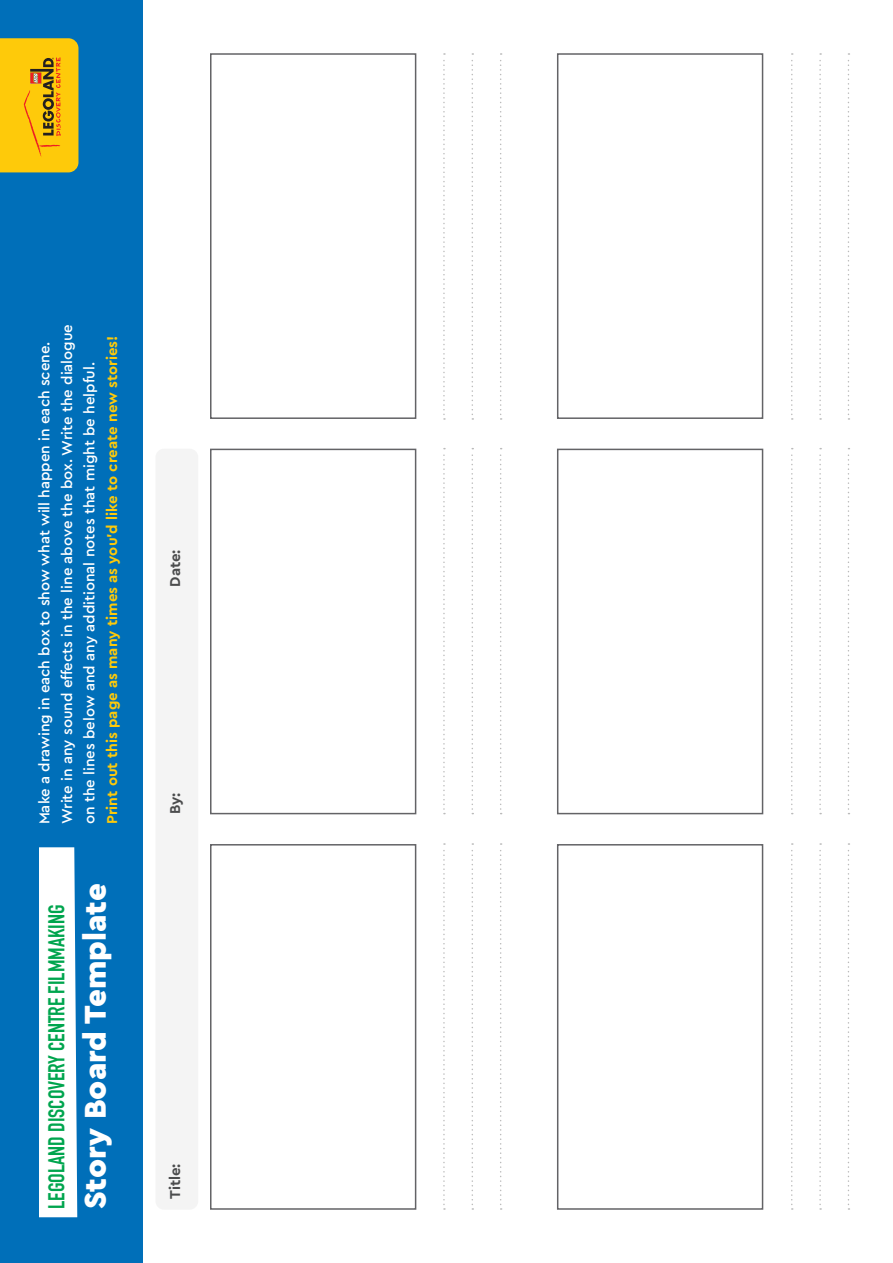
<style>
.page{position:relative;width:893px;height:1263px;background:#fff}
.page>*{position:absolute;margin:0;border:0;box-sizing:border-box;transform-origin:0 0}
.t1{font:900 31.5px "Cera Pro";color:#fff}
.t2{font:700 22.5px "DIN Condensed";color:#00a54e}
.t3{font:500 15px/22.5px "Cera Pro";color:#fff}
.t4{font:700 15px "Cera Pro";color:#feca0a}
.t5{font:700 15px "Cera Pro";color:#4b4c4d}
</style>
<div class="page">
<div style="left:155px;top:449px;width:43px;height:761px;background:#f4f4f4;border-radius:9px"></div>
<div style="left:0;top:0;width:143px;height:1263px;background:#006fb9"></div>
<div style="left:39px;top:847px;width:38px;height:370px;background:#fff"></div>
<svg style="left:0;top:38px;width:78px;height:134px;background:#f1bb0d"></svg>
<div style="left:210px;top:844px;width:206px;height:366px;border:2px solid #636366"></div>
<div style="left:557px;top:844px;width:206px;height:366px;border:2px solid #636366"></div>
<div style="left:210px;top:449px;width:206px;height:365px;border:2px solid #636366"></div>
<div style="left:557px;top:449px;width:206px;height:365px;border:2px solid #636366"></div>
<div style="left:210px;top:53px;width:206px;height:366px;border:2px solid #636366"></div>
<div style="left:557px;top:53px;width:206px;height:366px;border:2px solid #636366"></div>
<svg style="left:443px;top:843px;width:2px;height:367px"></svg>
<svg style="left:791px;top:843px;width:2px;height:367px"></svg>
<svg style="left:443px;top:448px;width:2px;height:366px"></svg>
<svg style="left:791px;top:448px;width:2px;height:366px"></svg>
<svg style="left:443px;top:53px;width:2px;height:367px"></svg>
<svg style="left:791px;top:53px;width:2px;height:367px"></svg>
<svg style="left:472px;top:843px;width:1px;height:367px"></svg>
<svg style="left:819px;top:843px;width:2px;height:367px"></svg>
<svg style="left:472px;top:448px;width:1px;height:366px"></svg>
<svg style="left:819px;top:448px;width:2px;height:366px"></svg>
<svg style="left:472px;top:53px;width:1px;height:367px"></svg>
<svg style="left:819px;top:53px;width:2px;height:367px"></svg>
<svg style="left:500px;top:843px;width:2px;height:367px"></svg>
<svg style="left:848px;top:843px;width:1px;height:367px"></svg>
<svg style="left:500px;top:448px;width:2px;height:366px"></svg>
<svg style="left:848px;top:448px;width:1px;height:366px"></svg>
<svg style="left:500px;top:53px;width:2px;height:367px"></svg>
<svg style="left:848px;top:53px;width:1px;height:367px"></svg>
<p class="t3" style="left:33px;top:824px;width:502px;rotate:-90deg">Make a drawing in each box to show what will happen in each scene.<br>Write in any sound effects in the line above the box. Write the dialogue on the lines below and any additional notes that might be helpful.</p>
<p class="t4" style="left:102px;top:824px;width:490px;rotate:-90deg">Print out this page as many times as you’d like to create new stories!</p>
<h2 class="t2" style="left:43px;top:1209px;width:306px;rotate:-90deg">LEGOLAND DISCOVERY CENTRE FILMMAKING</h2>
<h1 class="t1" style="left:74px;top:1209px;width:327px;rotate:-90deg">Story Board Template</h1>
<p class="t5" style="left:165px;top:587px;width:39px;rotate:-90deg">Date:</p>
<p class="t5" style="left:165px;top:814px;width:23px;rotate:-90deg">By:</p>
<p class="t5" style="left:165px;top:1199px;width:37px;rotate:-90deg">Title:</p>
</div>
